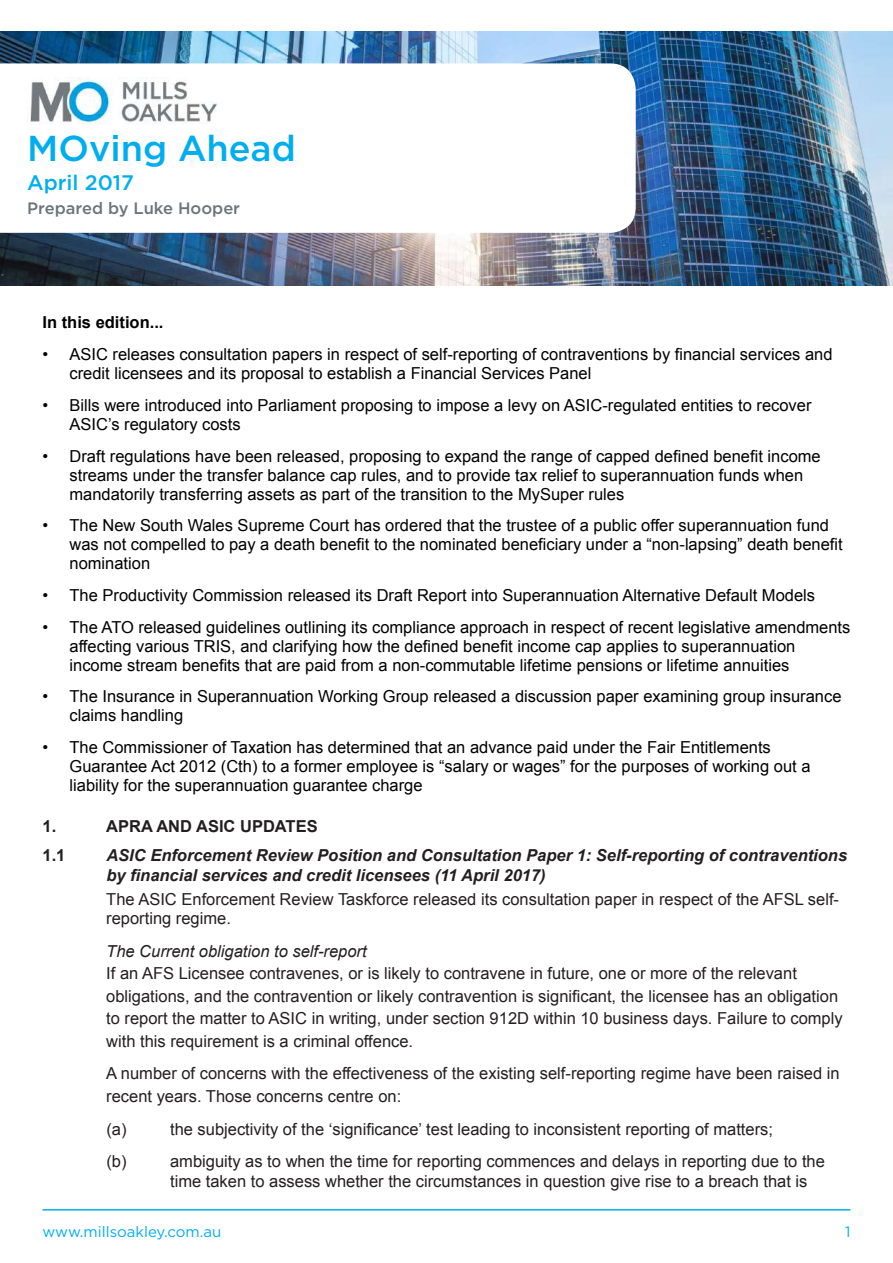
<style>
.page{position:relative;width:893px;height:1263px;background:#fff}
.page>*{position:absolute;margin:0;border:0;box-sizing:border-box;transform-origin:0 0}
.t1{font:500 36px "Gotham";color:#00aeef}
.t2{font:500 21px "Gotham";color:#00aeef}
.t3{font:16.5px/19px "Arial";color:#000}
.t4{font:16.5px/22.5px "Arial";color:#231f20}
.t5{font:italic 700 16.5px/19.8px "Arial";color:#231f20}
.t6{font:italic 16.5px "Arial";color:#231f20}
.t7{font:700 16.5px "Arial";color:#231f20}
.t8{font:500 16.5px "Gotham";color:#6a747b}
.t9{font:700 16.5px "Arial";color:#000}
.t10{font:15px "Gotham";color:#00aeef}
</style>
<div class="page">
<hr style="left:43px;top:1209px;width:807px;height:1px;background:#00aeef">
<img style="left:0;top:32px;width:893px;height:254px">
<svg style="left:0;top:63px;width:636px;height:170px"></svg>
<img style="left:20px;top:78px;width:208px;height:47px">
<h1 class="t1" style="left:27px;top:125px;width:270px">MOving Ahead</h1>
<p class="t8" style="left:27px;top:197px;width:214px">Prepared by Luke Hooper</p>
<p class="t2" style="left:27px;top:169px;width:108px">April 2017</p>
<p class="t9" style="left:43px;top:312px;width:123px">In this edition...</p>
<p class="t3" style="left:70px;top:345px;width:764px;text-indent:-27px">• ASIC releases consultation papers in respect of self-reporting of contraventions by financial services and credit licensees and its proposal to establish a Financial Services Panel</p>
<p class="t3" style="left:70px;top:396px;width:743px;text-indent:-27px">• Bills were introduced into Parliament proposing to impose a levy on ASIC-regulated entities to recover<br>ASIC’s regulatory costs</p>
<p class="t3" style="left:70px;top:447px;width:753px;text-indent:-27px">• Draft regulations have been released, proposing to expand the range of capped defined benefit income streams under the transfer balance cap rules, and to provide tax relief to superannuation funds when mandatorily transferring assets as part of the transition to the MySuper rules</p>
<p class="t3" style="left:70px;top:516px;width:775px;text-indent:-27px">• The New South Wales Supreme Court has ordered that the trustee of a public offer superannuation fund was not compelled to pay a death benefit to the nominated beneficiary under a “non-lapsing” death benefit nomination</p>
<p class="t3" style="left:43px;top:586px;width:774px">• The Productivity Commission released its Draft Report into Superannuation Alternative Default Models</p>
<p class="t3" style="left:70px;top:618px;width:782px;text-indent:-27px">• The ATO released guidelines outlining its compliance approach in respect of recent legislative amendments affecting various TRIS, and clarifying how the defined benefit income cap applies to superannuation income stream benefits that are paid from a non-commutable lifetime pensions or lifetime annuities</p>
<p class="t3" style="left:70px;top:687px;width:773px;text-indent:-27px">• The Insurance in Superannuation Working Group released a discussion paper examining group insurance claims handling</p>
<p class="t3" style="left:70px;top:738px;width:742px;text-indent:-27px">• The Commissioner of Taxation has determined that an advance paid under the Fair Entitlements<br>Guarantee Act 2012 (Cth) to a former employee is “salary or wages” for the purposes of working out a liability for the superannuation guarantee charge</p>
<p class="t7" style="left:43px;top:815px;width:15px">1.</p>
<p class="t7" style="left:106px;top:815px;width:213px">APRA AND ASIC UPDATES</p>
<p class="t7" style="left:43px;top:844px;width:24px">1.1</p>
<p class="t5" style="left:106px;top:846px;width:742px">ASIC Enforcement Review Position and Consultation Paper 1: Self-reporting of contraventions by financial services and credit licensees (11 April 2017)</p>
<p class="t4" style="left:106px;top:889px;width:734px;line-height:19.5px">The ASIC Enforcement Review Taskforce released its consultation paper in respect of the AFSL self&shy;reporting regime.</p>
<p class="t6" style="left:106px;top:940px;width:262px">The Current obligation to self-report</p>
<p class="t4" style="left:106px;top:962px;width:738px">If an AFS Licensee contravenes, or is likely to contravene in future, one or more of the relevant obligations, and the contravention or likely contravention is significant, the licensee has an obligation to report the matter to ASIC in writing, under section 912D within 10 business days. Failure to comply with this requirement is a criminal offence.</p>
<p class="t4" style="left:106px;top:1062px;width:735px">A number of concerns with the effectiveness of the existing self-reporting regime have been raised in recent years. Those concerns centre on:</p>
<p class="t4" style="left:106px;top:1118px;width:22px">(a)</p>
<p class="t4" style="left:170px;top:1118px;width:604px">the subjectivity of the ‘significance’ test leading to inconsistent reporting of matters;</p>
<p class="t4" style="left:106px;top:1150px;width:22px">(b)</p>
<p class="t4" style="left:170px;top:1151px;width:656px;line-height:19.8px">ambiguity as to when the time for reporting commences and delays in reporting due to the time taken to assess whether the circumstances in question give rise to a breach that is</p>
<p class="t10" style="left:43px;top:1222px;width:180px">www.millsoakley.com.au</p>
<p class="t10" style="left:845px;top:1222px;width:7px">1</p>
</div>
